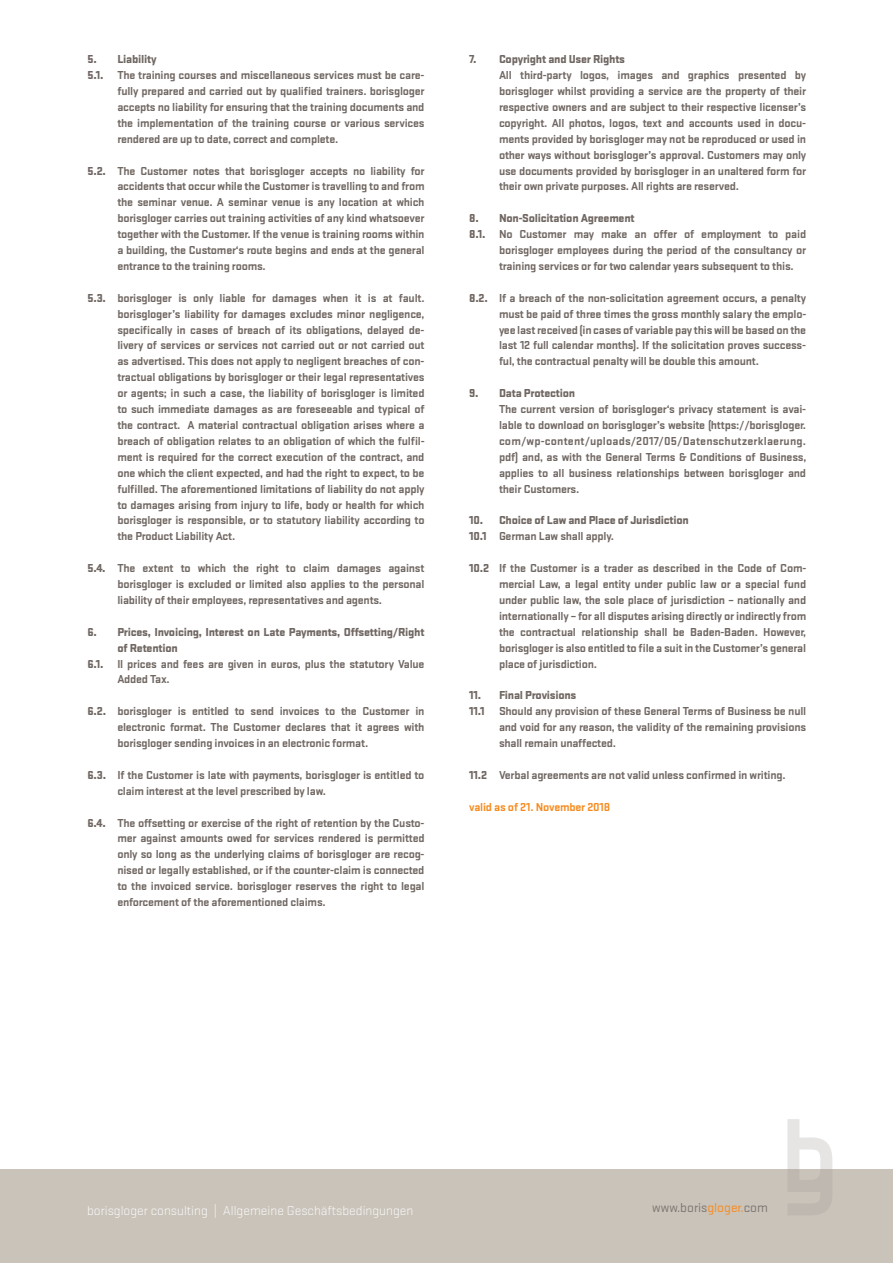
<style>
.page{position:relative;width:893px;height:1263px;background:#fff}
.page>*{position:absolute;margin:0;border:0;box-sizing:border-box;transform-origin:0 0}
.t1{font:300 13.5px "Stratum 2";color:#fff}
.t2{font:13.5px "Stratum 2";color:#7e7471}
.t3{font:700 12px/15.9px "Stratum 2";letter-spacing:-.02em;color:#706762;text-align:justify}
.t4{font:900 12px/15.9px "Stratum 2";letter-spacing:-.02em;color:#706762}
.t5{font:700 12px "Stratum 2";letter-spacing:-.02em;color:#f68b1f}
.s1{font-weight:900}
.s2{font-weight:700}
.s3{color:#f68b1f}
</style>
<div class="page">
<div style="left:0;top:1170px;width:893px;height:93px;background:#c9c3ba"></div>
<svg style="left:787px;top:1119px;width:45px;height:96px"></svg>
<p class="t4" style="left:88px;top:51px;width:71px">5. Liability</p>
<p class="t3" style="left:88px;top:67px;width:338px"><span class="s1">5.1.</span> The training courses and miscellaneous services must be care-</p>
<p class="t3" style="left:117px;top:82px;width:309px">fully prepared and carried out by qualified trainers. borisgloger</p>
<p class="t3" style="left:117px;top:98px;width:309px">accepts no liability for ensuring that the training documents and</p>
<p class="t3" style="left:117px;top:114px;width:309px">the implementation of the training course or various services</p>
<p class="t3" style="left:117px;top:130px;width:222px">rendered are up to date, correct and complete.</p>
<p class="t3" style="left:117px;top:162px;width:309px;text-indent:-30px"><span class="s1">5.2.</span> The Customer notes that borisgloger accepts no liability for accidents that occur while the Customer is travelling to and from the seminar venue. A seminar venue is any location at which borisgloger carries out training activities of any kind whatsoever together with the Customer. If the venue is training rooms within a building, the Customer‘s route begins and ends at the general entrance to the training rooms.</p>
<p class="t3" style="left:117px;top:289px;width:309px;text-indent:-30px"><span class="s1">5.3.</span> borisgloger is only liable for damages when it is at fault. borisgloger’s liability for damages excludes minor negligence, specifically in cases of breach of its obligations, delayed de&shy;livery of services or services not carried out or not carried out as advertised. This does not apply to negligent breaches of con&shy;tractual obligations by borisgloger or their legal representatives or agents; in such a case, the liability of borisgloger is limited to such immediate damages as are foreseeable and typical of the contract. A material contractual obligation arises where a breach of obligation relates to an obligation of which the fulfil&shy;ment is required for the correct execution of the contract, and one which the client expected, and had the right to expect, to be fulfilled. The aforementioned limitations of liability do not apply to damages arising from injury to life, body or health for which borisgloger is responsible, or to statutory liability according to the Product Liability Act.</p>
<p class="t3" style="left:117px;top:559px;width:309px;text-indent:-30px"><span class="s1">5.4.</span> The extent to which the right to claim damages against borisgloger is excluded or limited also applies to the personal liability of their employees, representatives and agents.</p>
<p class="t4" style="left:88px;top:623px;width:338px">6. Prices, Invoicing, Interest on Late Payments, Offsetting/Right</p>
<p class="t4" style="left:117px;top:639px;width:62px">of Retention</p>
<p class="t3" style="left:88px;top:655px;width:338px"><span class="s1">6.1.</span> ll prices and fees are given in euros, plus the statutory Value</p>
<p class="t3" style="left:117px;top:671px;width:54px">Added Tax.</p>
<p class="t3" style="left:117px;top:703px;width:309px;text-indent:-30px"><span class="s1">6.2.</span> borisgloger is entitled to send invoices to the Customer in electronic format. The Customer declares that it agrees with borisgloger sending invoices in an electronic format.</p>
<p class="t3" style="left:117px;top:766px;width:309px;text-indent:-30px"><span class="s1">6.3.</span> If the Customer is late with payments, borisgloger is entitled to claim interest at the level prescribed by law.</p>
<p class="t3" style="left:117px;top:814px;width:309px;text-indent:-30px"><span class="s1">6.4.</span> The offsetting or exercise of the right of retention by the Custo&shy;mer against amounts owed for services rendered is permitted only so long as the underlying claims of borisgloger are recog&shy;nised or legally established, or if the counter-claim is connected to the invoiced service. borisgloger reserves the right to legal enforcement of the aforementioned claims.</p>
<p class="t4" style="left:469px;top:51px;width:157px">7. Copyright and User Rights</p>
<p class="t3" style="left:499px;top:67px;width:309px">All third-party logos, images and graphics presented by borisgloger whilst providing a service are the property of their respective owners and are subject to their respective licenser’s copyright. All photos, logos, text and accounts used in docu&shy;ments provided by borisgloger may not be reproduced or used in other ways without borisgloger’s approval. Customers may only use documents provided by borisgloger in an unaltered form for their own private purposes. All rights are reserved.</p>
<p class="t4" style="left:469px;top:210px;width:167px">8. Non-Solicitation Agreement</p>
<p class="t3" style="left:469px;top:226px;width:338px"><span class="s1">8.1.</span> No Customer may make an offer of employment to paid</p>
<p class="t3" style="left:499px;top:241px;width:309px">borisgloger employees during the period of the consultancy or</p>
<p class="t3" style="left:499px;top:257px;width:296px">training services or for two calendar years subsequent to this.</p>
<p class="t3" style="left:499px;top:289px;width:309px;text-indent:-30px"><span class="s1">8.2.</span> If a breach of the non-solicitation agreement occurs, a penalty must be paid of three times the gross monthly salary the emplo&shy;yee last received (in cases of variable pay this will be based on the last 12 full calendar months). If the solicitation proves success&shy;ful, the contractual penalty will be double this amount.</p>
<p class="t4" style="left:469px;top:384px;width:107px">9. Data Protection</p>
<p class="t3" style="left:499px;top:400px;width:309px">The current version of borisgloger‘s privacy statement is avai&shy;lable to download on borisgloger’s website (https://borisgloger. com/wp-content/uploads/2017/05/Datenschutzerklaerung. pdf) and, as with the General Terms &amp; Conditions of Business, applies to all business relationships between borisgloger and their Customers.</p>
<p class="t4" style="left:469px;top:512px;width:221px">10. Choice of Law and Place of Jurisdiction<br>10.1 <span class="s2">German Law shall apply.</span></p>
<p class="t3" style="left:499px;top:559px;width:309px;text-indent:-30px"><span class="s1">10.2</span> If the Customer is a trader as described in the Code of Com&shy;mercial Law, a legal entity under public law or a special fund under public law, the sole place of jurisdiction – nationally and internationally – for all disputes arising directly or indirectly from the contractual relationship shall be Baden-Baden. However, borisgloger is also entitled to file a suit in the Customer’s general place of jurisdiction.</p>
<p class="t4" style="left:469px;top:687px;width:109px">11. Final Provisions</p>
<p class="t3" style="left:469px;top:703px;width:338px"><span class="s1">11.1</span> Should any provision of these General Terms of Business be null</p>
<p class="t3" style="left:499px;top:718px;width:309px">and void for any reason, the validity of the remaining provisions</p>
<p class="t3" style="left:499px;top:734px;width:119px">shall remain unaffected.</p>
<p class="t3" style="left:469px;top:766px;width:318px"><span class="s1">11.2</span> Verbal agreements are not valid unless confirmed in writing.</p>
<p class="t5" style="left:469px;top:798px;width:143px">valid as of 21. November 2018</p>
<p class="t1" style="left:87px;top:1202px;width:328px">borisgloger consulting | Allgemeine Geschäftsbedingungen</p>
<p class="t2" style="left:652px;top:1199px;width:118px">www.boris<span class="s3">gloger.</span>com</p>
</div>
